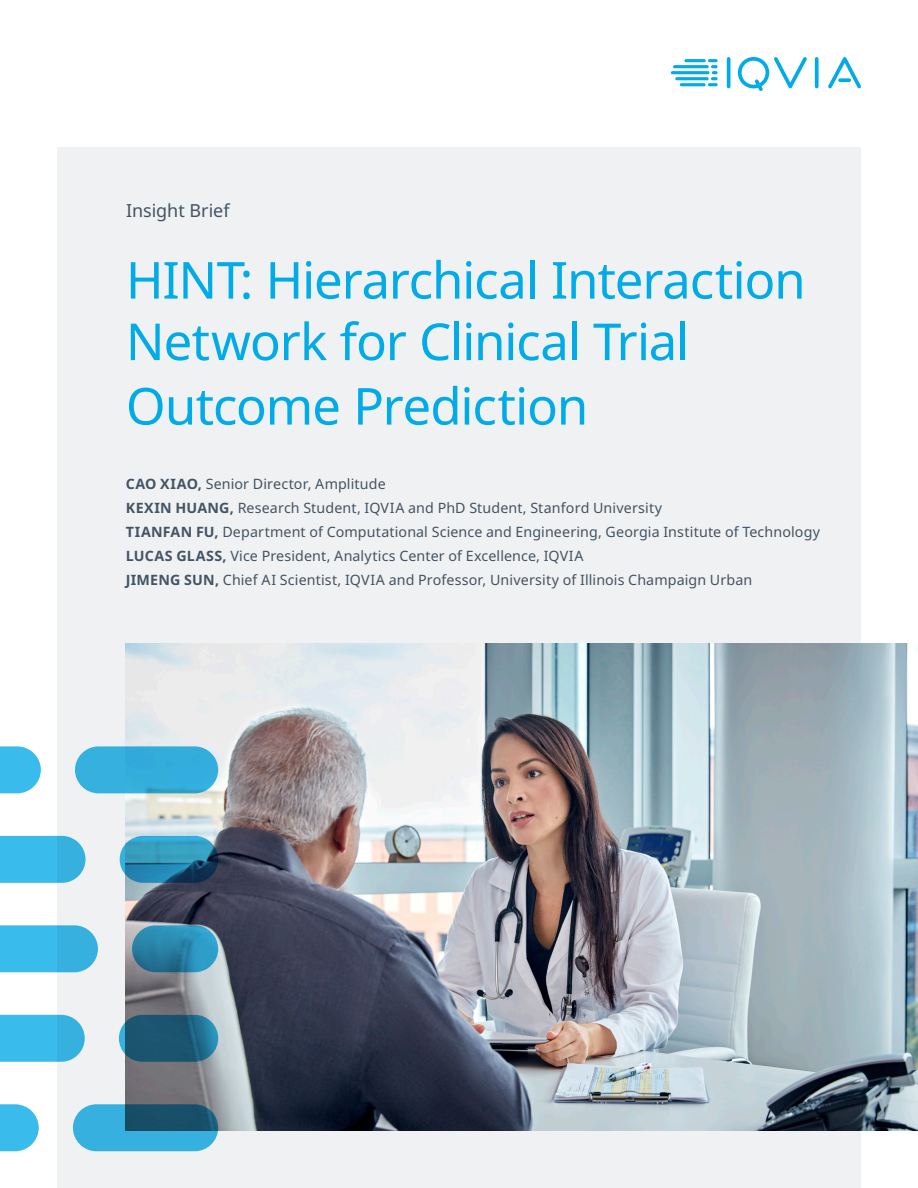
<style>
.page{position:relative;width:918px;height:1188px;background:#fff}
.page>*{position:absolute;margin:0;border:0;box-sizing:border-box;transform-origin:0 0}
.Title_1-2_lines{font:51px/63px "Noto Sans";letter-spacing:-.025em;color:#00abe7}
.t1{font:18px "Noto Sans";letter-spacing:-.005em;color:#425465}
.Body_copy_-_No_space{font:14.25px "Noto Sans";letter-spacing:.01em;color:#425465}
.s1{font-weight:700}
</style>
<div class="page">
<div style="left:57px;top:147px;width:804px;height:1041px;background:#f0f1f2"></div>
<hr style="left:727px;top:57px;width:3px;height:31px;background:#00abe7;border-radius:2px">
<svg style="left:815px;top:57px;width:4px;height:31px"></svg>
<svg style="left:737px;top:57px;width:70px;height:34px"></svg>
<svg style="left:828px;top:57px;width:33px;height:32px"></svg>
<hr style="left:680px;top:83px;width:26px;height:3px;background:#00abe7;border-radius:2px">
<svg style="left:708px;top:59px;width:10px;height:27px"></svg>
<hr style="left:675px;top:77px;width:34px;height:3px;background:#00abe7;border-radius:2px">
<hr style="left:671px;top:71px;width:39px;height:3px;background:#00abe7;border-radius:2px">
<hr style="left:673px;top:65px;width:36px;height:3px;background:#00abe7;border-radius:2px">
<hr style="left:684px;top:59px;width:22px;height:3px;background:#00abe7;border-radius:2px">
<img style="left:126px;top:644px;width:792px;height:487px">
<svg style="left:0;top:1104px;width:39px;height:47px"></svg>
<svg style="left:73px;top:1104px;width:145px;height:47px;fill:#35b0df"></svg>
<svg style="left:119px;top:1015px;width:99px;height:47px;fill:#1b556f"></svg>
<svg style="left:132px;top:925px;width:86px;height:47px"></svg>
<svg style="left:120px;top:836px;width:98px;height:47px"></svg>
<div style="left:75px;top:746px;width:143px;height:47px;background:#34addf;border-radius:24px"></div>
<svg style="left:0;top:1015px;width:85px;height:47px"></svg>
<svg style="left:0;top:925px;width:98px;height:47px"></svg>
<svg style="left:0;top:836px;width:86px;height:47px"></svg>
<svg style="left:0;top:746px;width:41px;height:47px"></svg>
<p class="t1" style="left:126px;top:198px;width:105px">Insight Brief</p>
<p class="Title_1-2_lines" style="left:126px;top:250px;width:681px">HINT: Hierarchical Interaction<br>Network for Clinical Trial<br>Outcome Prediction</p>
<p class="Body_copy_-_No_space" style="left:126px;top:474px;width:261px"><span class="s1">CAO XIAO,</span> Senior Director, Amplitude</p>
<p class="Body_copy_-_No_space" style="left:126px;top:498px;width:538px"><span class="s1">KEXIN HUANG,</span> Research Student, IQVIA and PhD Student, Stanford University</p>
<p class="Body_copy_-_No_space" style="left:126px;top:522px;width:696px"><span class="s1">TIANFAN FU,</span> Department of Computational Science and Engineering, Georgia Institute of Technology</p>
<p class="Body_copy_-_No_space" style="left:126px;top:546px;width:459px"><span class="s1">LUCAS GLASS,</span> Vice President, Analytics Center of Excellence, IQVIA</p>
<p class="Body_copy_-_No_space" style="left:126px;top:570px;width:628px"><span class="s1">JIMENG SUN,</span> Chief AI Scientist, IQVIA and Professor, University of Illinois Champaign Urban</p>
</div>
